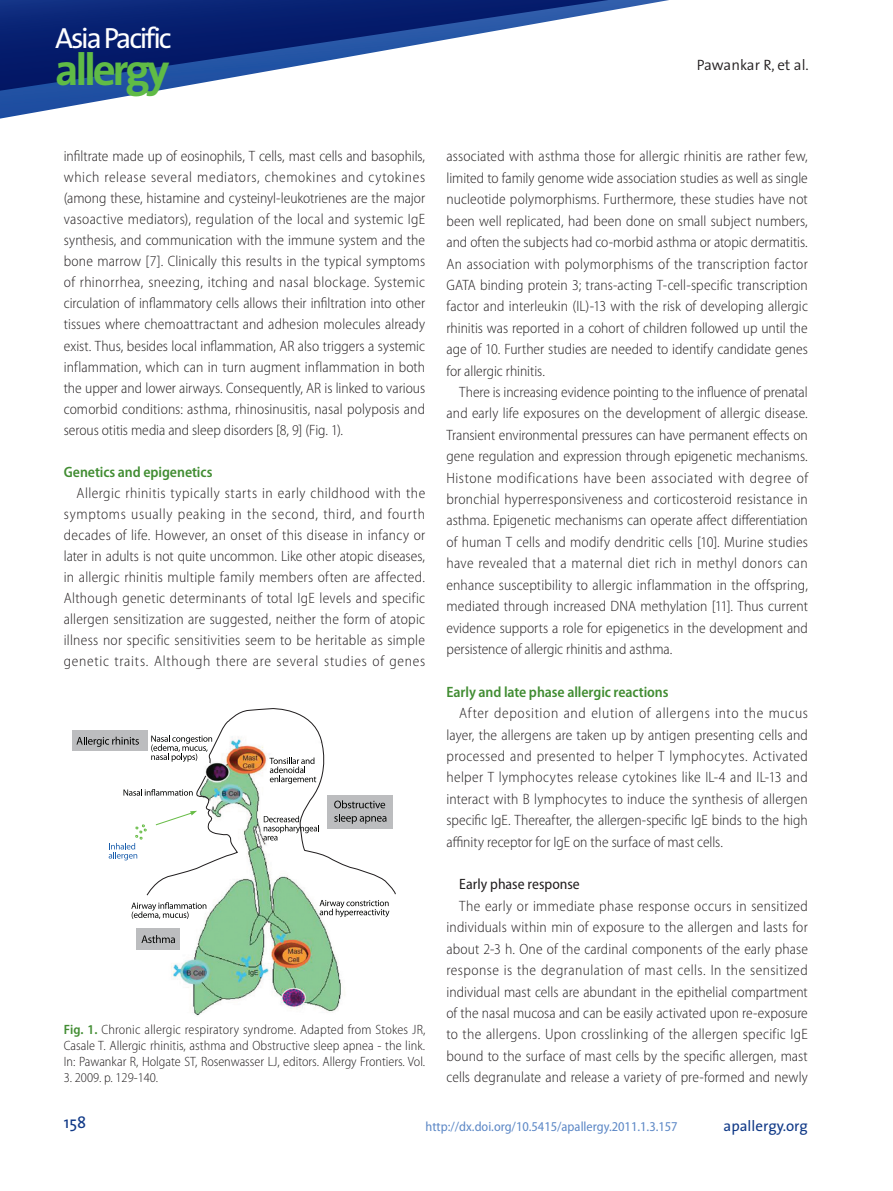
<style>
.page{position:relative;width:893px;height:1191px;background:#fff}
.page>*{position:absolute;margin:0;border:0;box-sizing:border-box;transform-origin:0 0}
.t1{font:700 45.15px "The Sans";letter-spacing:-.075em;color:#60bb46}
.t2{font:29.25px "The Sans";letter-spacing:-.075em;color:#fff}
.t3{font:16.5px "The Sans";color:#103987}
.t4{font:300 semi-condensed 15px/21.5px "Myriad Pro";color:#231f20;text-align:justify}
.t5{font:600 semi-condensed 15px "Myriad Pro";letter-spacing:-.005em;color:#428d33}
.t6{font:semi-condensed 15px "Myriad Pro";color:#231f20}
.t7{font:300 15px "The Sans";color:#231f20}
.t8{font:15px "The Sans";color:#103987}
.t9{font:300 semi-condensed 13.5px/16.2px "Myriad Pro";color:#231f20;text-align:justify}
.t10{font:semi-condensed 13.5px "Myriad Pro";color:#5d88c6}
.s1{font-weight:600;color:#428d33}
</style>
<div class="page">
<svg style="left:0;top:93px;width:144px;height:26px"></svg>
<svg style="left:0;top:0;width:669px;height:93px"></svg>
<img style="left:72px;top:750px;width:269px;height:266px">
<div style="left:72px;top:729px;width:75px;height:21px;background:#bcbdbf"></div>
<div style="left:137px;top:928px;width:43px;height:22px;background:#bcbdbf"></div>
<svg style="left:76px;top:736px;width:63px;height:11px"></svg>
<svg style="left:141px;top:935px;width:5px;height:8px"></svg>
<svg style="left:124px;top:789px;width:22px;height:6px"></svg>
<svg style="left:131px;top:902px;width:15px;height:17px"></svg>
<svg style="left:109px;top:811px;width:37px;height:49px"></svg>
<svg style="left:146px;top:708px;width:250px;height:284px"></svg>
<h2 class="t2" style="left:55px;top:14px;width:118px">Asia Pacific</h2>
<h1 class="t1" style="left:55px;top:32px;width:116px">allergy</h1>
<p class="t7" style="left:697px;top:52px;width:114px">Pawankar R, et al.</p>
<p class="t4" style="left:64px;top:146px;width:363px;line-height:21px">infiltrate made up of eosinophils, T cells, mast cells and basophils, which release several mediators, chemokines and cytokines (among these, histamine and cysteinyl-leukotrienes are the major vasoactive mediators), regulation of the local and systemic IgE synthesis, and communication with the immune system and the bone marrow [7]. Clinically this results in the typical symptoms of rhinorrhea, sneezing, itching and nasal blockage. Systemic circulation of inflammatory cells allows their infiltration into other tissues where chemoattractant and adhesion molecules already exist. Thus, besides local inflammation, AR also triggers a systemic inflammation, which can in turn augment inflammation in both the upper and lower airways. Consequently, AR is linked to various comorbid conditions: asthma, rhinosinusitis, nasal polyposis and serous otitis media and sleep disorders [8, 9] (Fig. 1).</p>
<p class="t5" style="left:64px;top:462px;width:150px">Genetics and epigenetics</p>
<p class="t4" style="left:64px;top:482px;width:363px;line-height:21px;text-indent:13px">Allergic rhinitis typically starts in early childhood with the symptoms usually peaking in the second, third, and fourth decades of life. However, an onset of this disease in infancy or later in adults is not quite uncommon. Like other atopic diseases, in allergic rhinitis multiple family members often are affected.<br>Although genetic determinants of total IgE levels and specific allergen sensitization are suggested, neither the form of atopic illness nor specific sensitivities seem to be heritable as simple genetic traits. Although there are several studies of genes</p>
<p class="t9" style="left:64px;top:1021px;width:363px"><span class="s1">Fig. 1.</span> Chronic allergic respiratory syndrome. Adapted from Stokes JR, Casale T. Allergic rhinitis, asthma and Obstructive sleep apnea - the link.<br>In: Pawankar R, Holgate ST, Rosenwasser LJ, editors. Allergy Frontiers. Vol.</p>
<p class="t9" style="left:64px;top:1069px;width:96px">3. 2009. p. 129-140.</p>
<p class="t4" style="left:446px;top:146px;width:363px">associated with asthma those for allergic rhinitis are rather few, limited to family genome wide association studies as well as single nucleotide polymorphisms. Furthermore, these studies have not been well replicated, had been done on small subject numbers, and often the subjects had co-morbid asthma or atopic dermatitis.<br>An association with polymorphisms of the transcription factor GATA binding protein 3; trans-acting T-cell-specific transcription factor and interleukin (IL)-13 with the risk of developing allergic rhinitis was reported in a cohort of children followed up until the age of 10. Further studies are needed to identify candidate genes for allergic rhinitis.</p>
<p class="t4" style="left:446px;top:381px;width:363px;text-indent:13px">There is increasing evidence pointing to the influence of prenatal and early life exposures on the development of allergic disease.<br>Transient environmental pressures can have permanent effects on gene regulation and expression through epigenetic mechanisms.<br>Histone modifications have been associated with degree of bronchial hyperresponsiveness and corticosteroid resistance in asthma. Epigenetic mechanisms can operate affect differentiation of human T cells and modify dendritic cells [10]. Murine studies have revealed that a maternal diet rich in methyl donors can enhance susceptibility to allergic inflammation in the offspring, mediated through increased DNA methylation [11]. Thus current evidence supports a role for epigenetics in the development and persistence of allergic rhinitis and asthma.</p>
<p class="t5" style="left:446px;top:682px;width:224px">Early and late phase allergic reactions</p>
<p class="t4" style="left:446px;top:702px;width:363px;text-indent:13px">After deposition and elution of allergens into the mucus layer, the allergens are taken up by antigen presenting cells and processed and presented to helper T lymphocytes. Activated helper T lymphocytes release cytokines like IL-4 and IL-13 and interact with B lymphocytes to induce the synthesis of allergen specific IgE. Thereafter, the allergen-specific IgE binds to the high affinity receptor for IgE on the surface of mast cells.</p>
<p class="t6" style="left:459px;top:875px;width:122px">Early phase response</p>
<p class="t4" style="left:446px;top:895px;width:363px;text-indent:13px">The early or immediate phase response occurs in sensitized individuals within min of exposure to the allergen and lasts for about 2-3 h. One of the cardinal components of the early phase response is the degranulation of mast cells. In the sensitized individual mast cells are abundant in the epithelial compartment of the nasal mucosa and can be easily activated upon re-exposure to the allergens. Upon crosslinking of the allergen specific IgE bound to the surface of mast cells by the specific allergen, mast cells degranulate and release a variety of pre-formed and newly</p>
<p class="t3" style="left:64px;top:1109px;width:24px">158</p>
<p class="t10" style="left:426px;top:1118px;width:254px">http://dx.doi.org/10.5415/apallergy.2011.1.3.157</p>
<p class="t8" style="left:724px;top:1113px;width:86px">apallergy.org</p>
</div>
